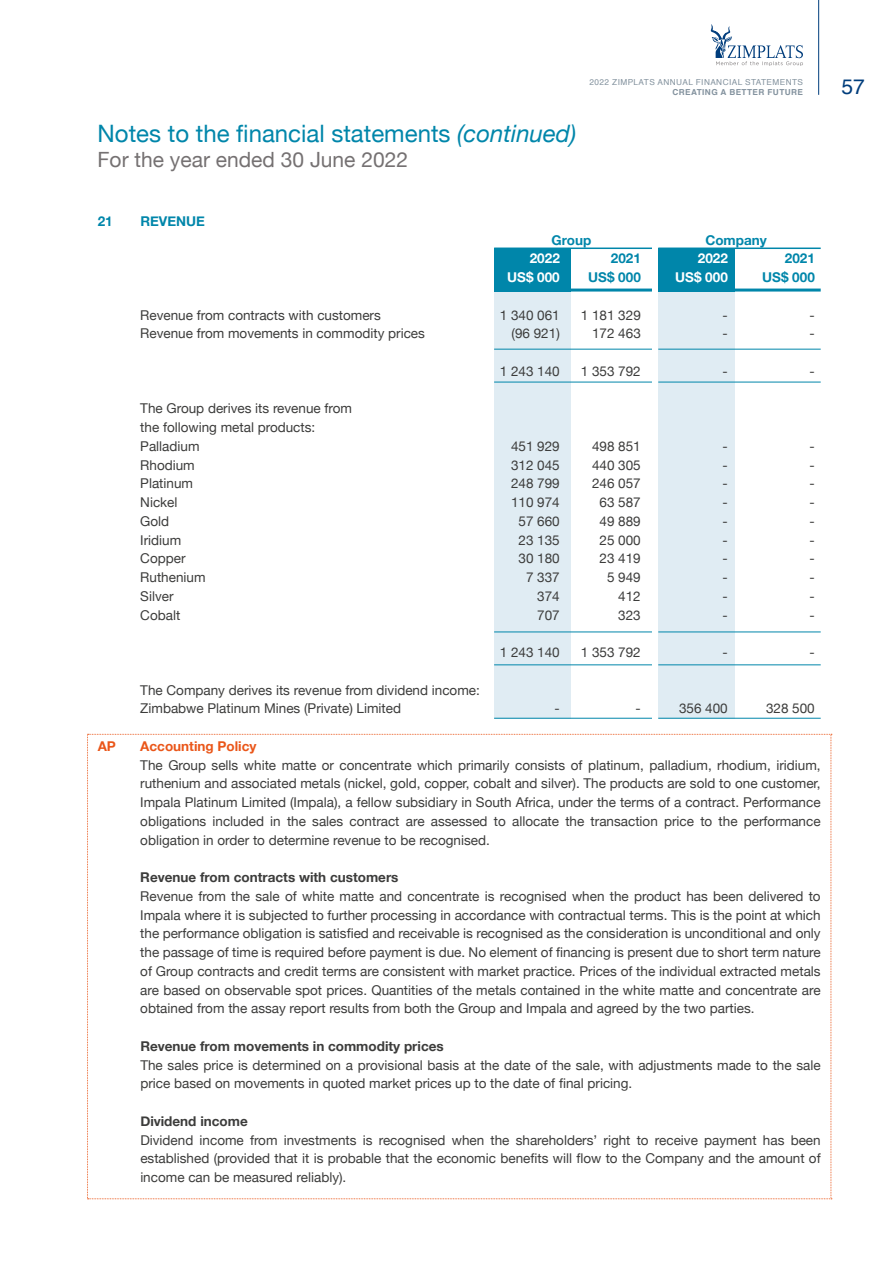
<style>
.page{position:relative;width:893px;height:1263px;background:#fff}
.page>*{position:absolute;margin:0;border:0;box-sizing:border-box;transform-origin:0 0}
.t1{font:24px "Helvetica Neue";color:#0086aa}
.t2{font:21px "Helvetica Neue";color:#757172}
.t3{font:21px "Helvetica";color:#003d7c}
.t4{font:13.5px/18.8px "Helvetica Neue";color:#3c3c3b}
.t5{font:700 13.5px "Helvetica Neue";color:#3c3c3b}
.t6{font:700 13.5px "Helvetica Neue";color:#0086aa}
.t7{font:700 13.5px "Helvetica Neue";color:#fff}
.t8{font:700 13.5px "Helvetica Neue";color:#ea5619}
.t9{font:8.25px "Helvetica";letter-spacing:.05em;color:#83929e}
.t10{font:700 8.25px "Helvetica";letter-spacing:.05em;color:#83929e}
.s1{font-style:italic}
</style>
<div class="page">
<div style="left:494px;top:292px;width:77px;height:427px;background:#e0ecf3"></div>
<div style="left:658px;top:292px;width:77px;height:427px;background:#e0ecf3"></div>
<div style="left:494px;top:248px;width:77px;height:44px;background:#0086aa"></div>
<div style="left:658px;top:248px;width:77px;height:44px;background:#0086aa"></div>
<hr style="left:494px;top:289px;width:158px;height:3px;background:#0086aa">
<hr style="left:658px;top:289px;width:163px;height:3px;background:#0086aa">
<hr style="left:658px;top:247px;width:163px;height:2px;background:#0086aa">
<hr style="left:494px;top:247px;width:158px;height:2px;background:#0086aa">
<hr style="left:494px;top:382px;width:158px;height:1px;background:#0086aa">
<hr style="left:658px;top:382px;width:163px;height:1px;background:#0086aa">
<hr style="left:494px;top:664px;width:158px;height:1px;background:#0086aa">
<hr style="left:658px;top:664px;width:163px;height:1px;background:#0086aa">
<hr style="left:494px;top:718px;width:158px;height:1px;background:#0086aa">
<hr style="left:658px;top:718px;width:163px;height:1px;background:#0086aa">
<hr style="left:494px;top:349px;width:158px;height:1px;background:#0086aa">
<hr style="left:658px;top:349px;width:163px;height:1px;background:#0086aa">
<hr style="left:494px;top:631px;width:158px;height:1px;background:#0086aa">
<hr style="left:658px;top:631px;width:163px;height:1px;background:#0086aa">
<svg style="left:87px;top:734px;width:745px;height:465px"></svg>
<svg style="left:710px;top:24px;width:93px;height:42px"></svg>
<hr style="left:818px;top:0;width:1px;height:95px;background:#003d7c">
<h1 class="t1" style="left:98px;top:116px;width:480px">Notes to the financial statements <span class="s1">(continued)</span></h1>
<h2 class="t2" style="left:98px;top:145px;width:312px">For the year ended 30 June 2022</h2>
<p class="t9" style="left:589px;top:76px;width:215px">2022 ZIMPLATS ANNUAL FINANCIAL STATEMENTS</p>
<p class="t10" style="left:672px;top:85px;width:132px">CREATING A BETTER FUTURE</p>
<p class="t6" style="left:98px;top:210px;width:17px">21</p>
<p class="t6" style="left:140px;top:210px;width:66px">REVENUE</p>
<p class="t6" style="left:552px;top:229px;width:41px">Group</p>
<p class="t6" style="left:705px;top:229px;width:63px">Company</p>
<p class="t7" style="left:530px;top:248px;width:32px">2022</p>
<p class="t6" style="left:611px;top:248px;width:32px">2021</p>
<p class="t7" style="left:698px;top:248px;width:32px">2022</p>
<p class="t6" style="left:785px;top:248px;width:32px">2021</p>
<p class="t7" style="left:507px;top:267px;width:54px">US$ 000</p>
<p class="t6" style="left:588px;top:267px;width:54px">US$ 000</p>
<p class="t7" style="left:675px;top:267px;width:54px">US$ 000</p>
<p class="t6" style="left:762px;top:267px;width:54px">US$ 000</p>
<p class="t4" style="left:140px;top:306px;width:242px">Revenue from contracts with customers</p>
<p class="t4" style="left:500px;top:306px;width:62px">1 340 061</p>
<p class="t4" style="left:581px;top:306px;width:62px">1 181 329</p>
<p class="t4" style="left:723px;top:306px;width:7px">-</p>
<p class="t4" style="left:810px;top:306px;width:7px">-</p>
<p class="t4" style="left:140px;top:325px;width:286px">Revenue from movements in commodity prices</p>
<p class="t4" style="left:512px;top:325px;width:50px">(96 921)</p>
<p class="t4" style="left:592px;top:325px;width:50px">172 463</p>
<p class="t4" style="left:723px;top:325px;width:7px">-</p>
<p class="t4" style="left:810px;top:325px;width:7px">-</p>
<p class="t4" style="left:500px;top:362px;width:62px">1 243 140</p>
<p class="t4" style="left:581px;top:362px;width:62px">1 353 792</p>
<p class="t4" style="left:723px;top:362px;width:7px">-</p>
<p class="t4" style="left:810px;top:362px;width:7px">-</p>
<p class="t4" style="left:140px;top:400px;width:213px">The Group derives its revenue from the following metal products:<br>Palladium</p>
<p class="t4" style="left:511px;top:437px;width:50px">451 929</p>
<p class="t4" style="left:592px;top:437px;width:50px">498 851</p>
<p class="t4" style="left:723px;top:437px;width:7px">-</p>
<p class="t4" style="left:810px;top:437px;width:7px">-</p>
<p class="t4" style="left:140px;top:456px;width:56px">Rhodium</p>
<p class="t4" style="left:511px;top:456px;width:50px">312 045</p>
<p class="t4" style="left:592px;top:456px;width:50px">440 305</p>
<p class="t4" style="left:723px;top:456px;width:7px">-</p>
<p class="t4" style="left:810px;top:456px;width:7px">-</p>
<p class="t4" style="left:140px;top:475px;width:54px">Platinum</p>
<p class="t4" style="left:511px;top:475px;width:50px">248 799</p>
<p class="t4" style="left:592px;top:475px;width:50px">246 057</p>
<p class="t4" style="left:723px;top:475px;width:7px">-</p>
<p class="t4" style="left:810px;top:475px;width:7px">-</p>
<p class="t4" style="left:140px;top:494px;width:39px">Nickel</p>
<p class="t4" style="left:511px;top:494px;width:50px">110 974</p>
<p class="t4" style="left:599px;top:494px;width:43px">63 587</p>
<p class="t4" style="left:723px;top:494px;width:7px">-</p>
<p class="t4" style="left:810px;top:494px;width:7px">-</p>
<p class="t4" style="left:140px;top:512px;width:30px">Gold</p>
<p class="t4" style="left:518px;top:512px;width:43px">57 660</p>
<p class="t4" style="left:599px;top:512px;width:43px">49 889</p>
<p class="t4" style="left:723px;top:512px;width:7px">-</p>
<p class="t4" style="left:810px;top:512px;width:7px">-</p>
<p class="t4" style="left:140px;top:531px;width:43px">Iridium</p>
<p class="t4" style="left:518px;top:531px;width:43px">23 135</p>
<p class="t4" style="left:599px;top:531px;width:43px">25 000</p>
<p class="t4" style="left:723px;top:531px;width:7px">-</p>
<p class="t4" style="left:810px;top:531px;width:7px">-</p>
<p class="t4" style="left:140px;top:550px;width:47px">Copper</p>
<p class="t4" style="left:518px;top:550px;width:43px">30 180</p>
<p class="t4" style="left:599px;top:550px;width:43px">23 419</p>
<p class="t4" style="left:723px;top:550px;width:7px">-</p>
<p class="t4" style="left:810px;top:550px;width:7px">-</p>
<p class="t4" style="left:140px;top:569px;width:67px">Ruthenium</p>
<p class="t4" style="left:526px;top:569px;width:35px">7 337</p>
<p class="t4" style="left:607px;top:569px;width:35px">5 949</p>
<p class="t4" style="left:723px;top:569px;width:7px">-</p>
<p class="t4" style="left:810px;top:569px;width:7px">-</p>
<p class="t4" style="left:140px;top:587px;width:35px">Silver</p>
<p class="t4" style="left:537px;top:587px;width:24px">374</p>
<p class="t4" style="left:618px;top:587px;width:24px">412</p>
<p class="t4" style="left:723px;top:587px;width:7px">-</p>
<p class="t4" style="left:810px;top:587px;width:7px">-</p>
<p class="t4" style="left:140px;top:606px;width:42px">Cobalt</p>
<p class="t4" style="left:537px;top:606px;width:24px">707</p>
<p class="t4" style="left:618px;top:606px;width:24px">323</p>
<p class="t4" style="left:723px;top:606px;width:7px">-</p>
<p class="t4" style="left:810px;top:606px;width:7px">-</p>
<p class="t4" style="left:500px;top:644px;width:62px">1 243 140</p>
<p class="t4" style="left:581px;top:644px;width:62px">1 353 792</p>
<p class="t4" style="left:722px;top:644px;width:7px">-</p>
<p class="t4" style="left:809px;top:644px;width:7px">-</p>
<p class="t4" style="left:140px;top:681px;width:341px">The Company derives its revenue from dividend income:<br>Zimbabwe Platinum Mines (Private) Limited</p>
<p class="t4" style="left:555px;top:700px;width:7px">-</p>
<p class="t4" style="left:636px;top:700px;width:7px">-</p>
<p class="t4" style="left:679px;top:700px;width:50px">356 400</p>
<p class="t4" style="left:766px;top:700px;width:50px">328 500</p>
<p class="t8" style="left:98px;top:735px;width:20px">AP</p>
<p class="t8" style="left:140px;top:735px;width:118px">Accounting Policy</p>
<p class="t4" style="left:140px;top:756px;width:682px;text-align:justify">The Group sells white matte or concentrate which primarily consists of platinum, palladium, rhodium, iridium, ruthenium and associated metals (nickel, gold, copper, cobalt and silver). The products are sold to one customer, Impala Platinum Limited (Impala), a fellow subsidiary in South Africa, under the terms of a contract. Performance obligations included in the sales contract are assessed to allocate the transaction price to the performance obligation in order to determine revenue to be recognised.</p>
<p class="t5" style="left:140px;top:867px;width:260px">Revenue from contracts with customers</p>
<p class="t4" style="left:140px;top:887px;width:682px;text-align:justify">Revenue from the sale of white matte and concentrate is recognised when the product has been delivered to Impala where it is subjected to further processing in accordance with contractual terms. This is the point at which the performance obligation is satisfied and receivable is recognised as the consideration is unconditional and only the passage of time is required before payment is due. No element of financing is present due to short term nature of Group contracts and credit terms are consistent with market practice. Prices of the individual extracted metals are based on observable spot prices. Quantities of the metals contained in the white matte and concentrate are obtained from the assay report results from both the Group and Impala and agreed by the two parties.</p>
<p class="t5" style="left:140px;top:1035px;width:305px">Revenue from movements in commodity prices</p>
<p class="t4" style="left:140px;top:1056px;width:682px">The sales price is determined on a provisional basis at the date of the sale, with adjustments made to the sale price based on movements in quoted market prices up to the date of final pricing.</p>
<p class="t5" style="left:140px;top:1110px;width:109px">Dividend income</p>
<p class="t4" style="left:140px;top:1131px;width:682px;text-align:justify">Dividend income from investments is recognised when the shareholders’ right to receive payment has been established (provided that it is probable that the economic benefits will flow to the Company and the amount of income can be measured reliably).</p>
<h2 class="t3" style="left:841px;top:70px;width:25px">57</h2>
</div>
